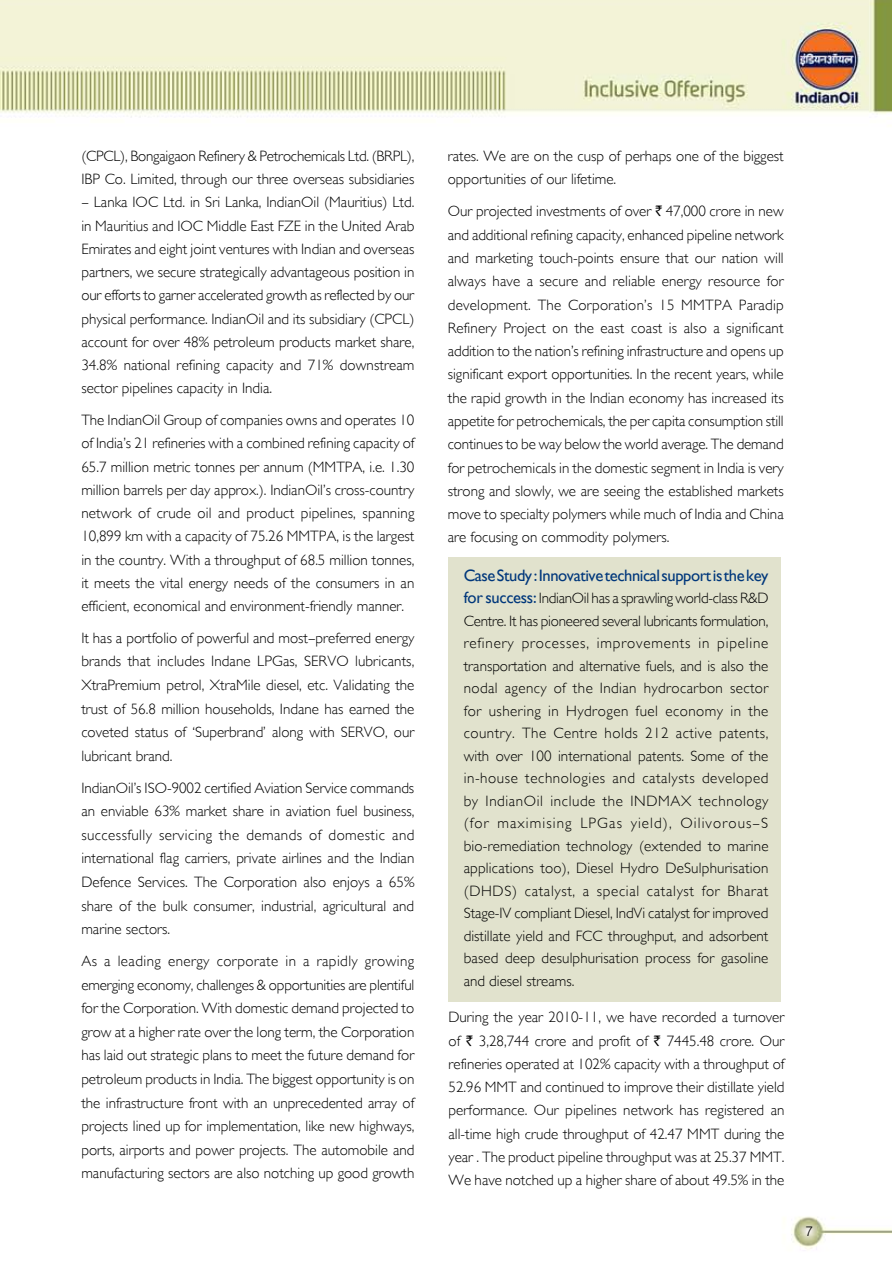
<style>
.page{position:relative;width:892px;height:1273px;background:#fff}
.page>*{position:absolute;margin:0;border:0;box-sizing:border-box;transform-origin:0 0}
.t1{font:16.5px "Gill Sans";letter-spacing:-.025em;color:#00377b}
.t2{font:300 15px/23.2px "Gill Sans";color:#000;text-align:justify}
.t3{font:13.5px "Switzerland Light";color:#000}
.s1{font-family:"Rupee";font-weight:400}
.s2{font-weight:400;font-size:16.5px;color:#00377b}
</style>
<div class="page">
<img style="left:0;top:0;width:891px;height:1250px">
<div style="left:448px;top:557px;width:333px;height:444px;background:#e1e2cd"></div>
<p class="t2" style="left:81px;top:144px;width:334px">(CPCL), Bongaigaon Refinery &amp; Petrochemicals Ltd. (BRPL),<br>IBP Co. Limited, through our three overseas subsidiaries</p>
<p class="t2" style="left:81px;top:191px;width:334px">– Lanka IOC Ltd. in Sri Lanka, IndianOil (Mauritius) Ltd. in Mauritius and IOC Middle East FZE in the United Arab Emirates and eight joint ventures with Indian and overseas partners, we secure strategically advantageous position in our efforts to garner accelerated growth as reflected by our physical performance. IndianOil and its subsidiary (CPCL) account for over 48% petroleum products market share, 34.8% national refining capacity and 71% downstream sector pipelines capacity in India.</p>
<p class="t2" style="left:81px;top:408px;width:334px">The IndianOil Group of companies owns and operates 10 of India’s 21 refineries with a combined refining capacity of 65.7 million metric tonnes per annum (MMTPA, i.e. 1.30 million barrels per day approx.). IndianOil’s cross-country network of crude oil and product pipelines, spanning 10,899 km with a capacity of 75.26 MMTPA, is the largest in the country. With a throughput of 68.5 million tonnes, it meets the vital energy needs of the consumers in an efficient, economical and environment-friendly manner.</p>
<p class="t2" style="left:81px;top:626px;width:334px">It has a portfolio of powerful and most–preferred energy brands that includes Indane LPGas, SERVO lubricants, XtraPremium petrol, XtraMile diesel, etc. Validating the trust of 56.8 million households, Indane has earned the coveted status of ‘Superbrand’ along with SERVO, our lubricant brand.</p>
<p class="t2" style="left:81px;top:776px;width:334px">IndianOil’s ISO-9002 certified Aviation Service commands an enviable 63% market share in aviation fuel business, successfully servicing the demands of domestic and international flag carriers, private airlines and the Indian Defence Services. The Corporation also enjoys a 65% share of the bulk consumer, industrial, agricultural and marine sectors.</p>
<p class="t2" style="left:81px;top:949px;width:334px">As a leading energy corporate in a rapidly growing emerging economy, challenges &amp; opportunities are plentiful for the Corporation. With domestic demand projected to grow at a higher rate over the long term, the Corporation has laid out strategic plans to meet the future demand for petroleum products in India. The biggest opportunity is on the infrastructure front with an unprecedented array of projects lined up for implementation, like new highways, ports, airports and power projects. The automobile and manufacturing sectors are also notching up good growth</p>
<p class="t2" style="left:448px;top:144px;width:337px">rates. We are on the cusp of perhaps one of the biggest opportunities of our lifetime.</p>
<p class="t2" style="left:448px;top:200px;width:337px">Our projected investments of over <span class="s1">`</span> 47,000 crore in new and additional refining capacity, enhanced pipeline network and marketing touch-points ensure that our nation will always have a secure and reliable energy resource for development. The Corporation’s 15 MMTPA Paradip Refinery Project on the east coast is also a significant addition to the nation’s refining infrastructure and opens up significant export opportunities. In the recent years, while the rapid growth in the Indian economy has increased its appetite for petrochemicals, the per capita consumption still continues to be way below the world average. The demand for petrochemicals in the domestic segment in India is very strong and slowly, we are seeing the established markets move to specialty polymers while much of India and China are focusing on commodity polymers.</p>
<p class="t1" style="left:463px;top:565px;width:306px">Case Study : Innovative technical support is the key</p>
<p class="t2" style="left:463px;top:587px;width:306px;line-height:22.5px"><span class="s2">for success:</span> IndianOil has a sprawling world-class R&amp;D Centre. It has pioneered several lubricants formulation, refinery processes, improvements in pipeline transportation and alternative fuels, and is also the nodal agency of the Indian hydrocarbon sector for ushering in Hydrogen fuel economy in the country. The Centre holds 212 active patents, with over 100 international patents. Some of the in-house technologies and catalysts developed by IndianOil include the INDMAX technology (for maximising LPGas yield), Oilivorous–S bio-remediation technology (extended to marine applications too), Diesel Hydro DeSulphurisation (DHDS) catalyst, a special catalyst for Bharat Stage-IV compliant Diesel, IndVi catalyst for improved distillate yield and FCC throughput, and adsorbent based deep desulphurisation process for gasoline and diesel streams.</p>
<p class="t2" style="left:448px;top:1005px;width:337px">During the year 2010-11, we have recorded a turnover of <span class="s1">`</span> 3,28,744 crore and profit of <span class="s1">`</span> 7445.48 crore. Our refineries operated at 102% capacity with a throughput of 52.96 MMT and continued to improve their distillate yield performance. Our pipelines network has registered an all-time high crude throughput of 42.47 MMT during the year . The product pipeline throughput was at 25.37 MMT.<br>We have notched up a higher share of about 49.5% in the</p>
<p class="t3" style="left:805px;top:1222px;width:9px">7</p>
</div>
